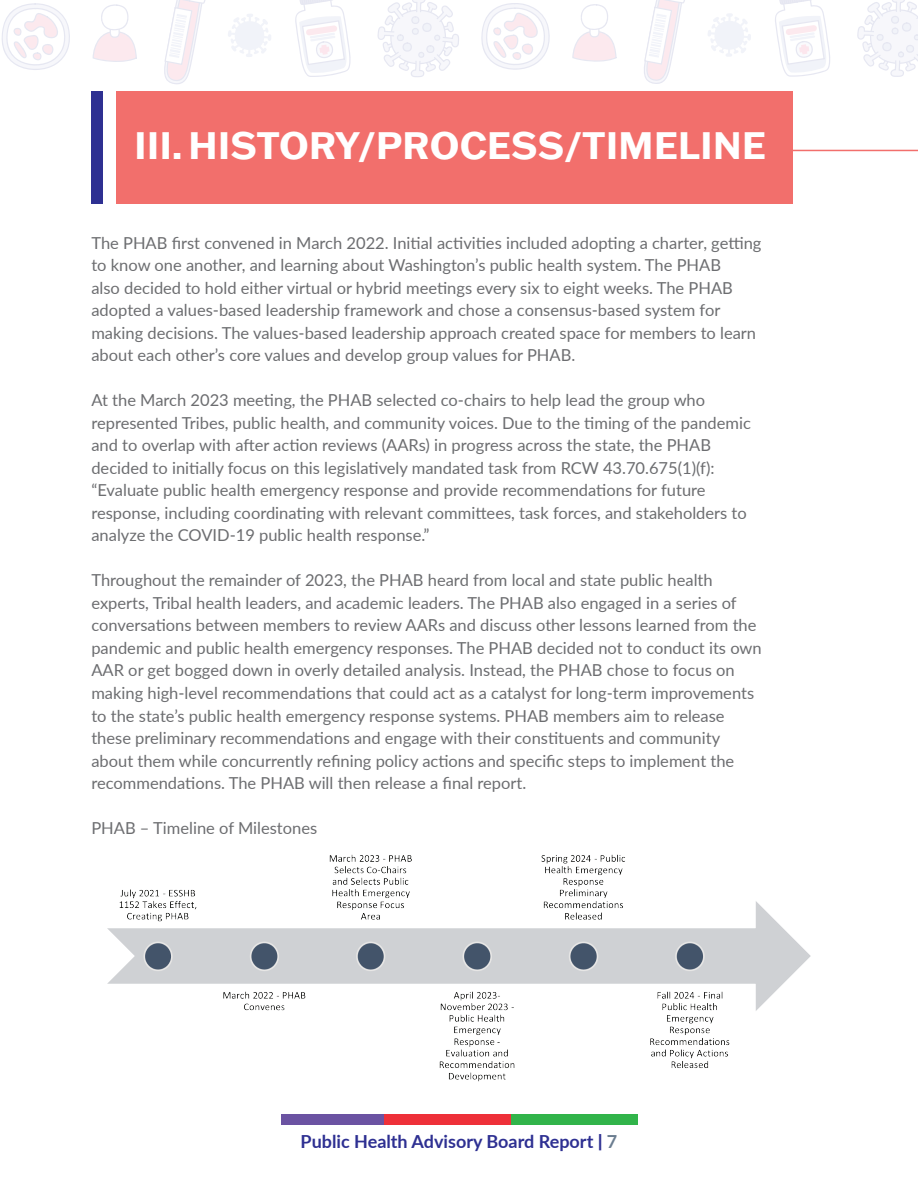
<style>
.page{position:relative;width:918px;height:1188px;background:#fff}
.page>*{position:absolute;margin:0;border:0;box-sizing:border-box;transform-origin:0 0}
.t1{font:700 37.5px "Franklin Gothic ATF";letter-spacing:.005em;color:#fff}
.t2{font:700 18px "Lato";color:#2e3092}
.t3{font:16.5px/22.5px "Lato";color:#6c6d70}
.s1{font-family:"Raleway"}
.s2{color:#6b7d90}
</style>
<div class="page">
<div style="left:281px;top:1114px;width:104px;height:11px;background:#6b53a2"></div>
<div style="left:385px;top:1114px;width:126px;height:11px;background:#ee3039"></div>
<div style="left:511px;top:1114px;width:126px;height:11px;background:#31b44a"></div>
<hr style="left:122px;top:150px;width:796px;height:1px;background:#f26f6c">
<div style="left:117px;top:92px;width:676px;height:112px;background:#f26f6c"></div>
<div style="left:91px;top:91px;width:12px;height:113px;background:#2e3092"></div>
<img style="left:108px;top:854px;width:702px;height:228px">
<svg style="left:708px;top:14px;width:43px;height:42px"></svg>
<svg style="left:857px;top:0;width:61px;height:77px"></svg>
<svg style="left:572px;top:4px;width:45px;height:58px"></svg>
<svg style="left:481px;top:3px;width:69px;height:67px"></svg>
<svg style="left:775px;top:0;width:55px;height:77px"></svg>
<svg style="left:644px;top:0;width:41px;height:84px"></svg>
<svg style="left:228px;top:14px;width:43px;height:43px"></svg>
<svg style="left:377px;top:0;width:82px;height:77px"></svg>
<svg style="left:93px;top:4px;width:44px;height:58px"></svg>
<svg style="left:2px;top:3px;width:68px;height:67px"></svg>
<svg style="left:295px;top:0;width:56px;height:77px"></svg>
<svg style="left:164px;top:0;width:41px;height:84px"></svg>
<h1 class="t1" style="left:135px;top:120px;width:633px">III.HISTORY/PROCESS/TIMELINE</h1>
<p class="t3" style="left:91px;top:231px;width:672px">The PHAB first convened in March 2022. Initial activities included adopting a charter, getting to know one another, and learning about Washington’s public health system. The PHAB<br>also decided to hold either virtual or hybrid meetings every six to eight weeks. The PHAB adopted a values-based leadership framework and chose a consensus-based system for making decisions. The values-based leadership approach created space for members to learn about each other’s core values and develop group values for PHAB.</p>
<p class="t3" style="left:91px;top:389px;width:661px">At the March 2023 meeting, the PHAB selected co-chairs to help lead the group who represented Tribes, public health, and community voices. Due to the timing of the pandemic and to overlap with after action reviews (AARs) in progress across the state, the PHAB decided to initially focus on this legislatively mandated task from RCW 43.70.675(1)(f): “Evaluate public health emergency response and provide recommendations for future response, including coordinating with relevant committees, task forces, and stakeholders to analyze the COVID-19 public health response.”</p>
<p class="t3" style="left:91px;top:569px;width:672px">Throughout the remainder of 2023, the PHAB heard from local and state public health experts, Tribal health leaders, and academic leaders. The PHAB also engaged in a series of conversations between members to review AARs and discuss other lessons learned from the pandemic and public health emergency responses. The PHAB decided not to conduct its own AAR or get bogged down in overly detailed analysis. Instead, the PHAB chose to focus on making high-level recommendations that could act as a catalyst for long-term improvements to the state’s public health emergency response systems. PHAB members aim to release these preliminary recommendations and engage with their constituents and community about them while concurrently refining policy actions and specific steps to implement the recommendations. The PHAB will then release a final report.</p>
<p class="t3" style="left:91px;top:816px;width:227px">PHAB – Timeline of Milestones</p>
<p class="t2" style="left:301px;top:1128px;width:318px">Public Health Advisory Board Report <span class="s1">|</span> <span class="s2">7</span></p>
</div>
